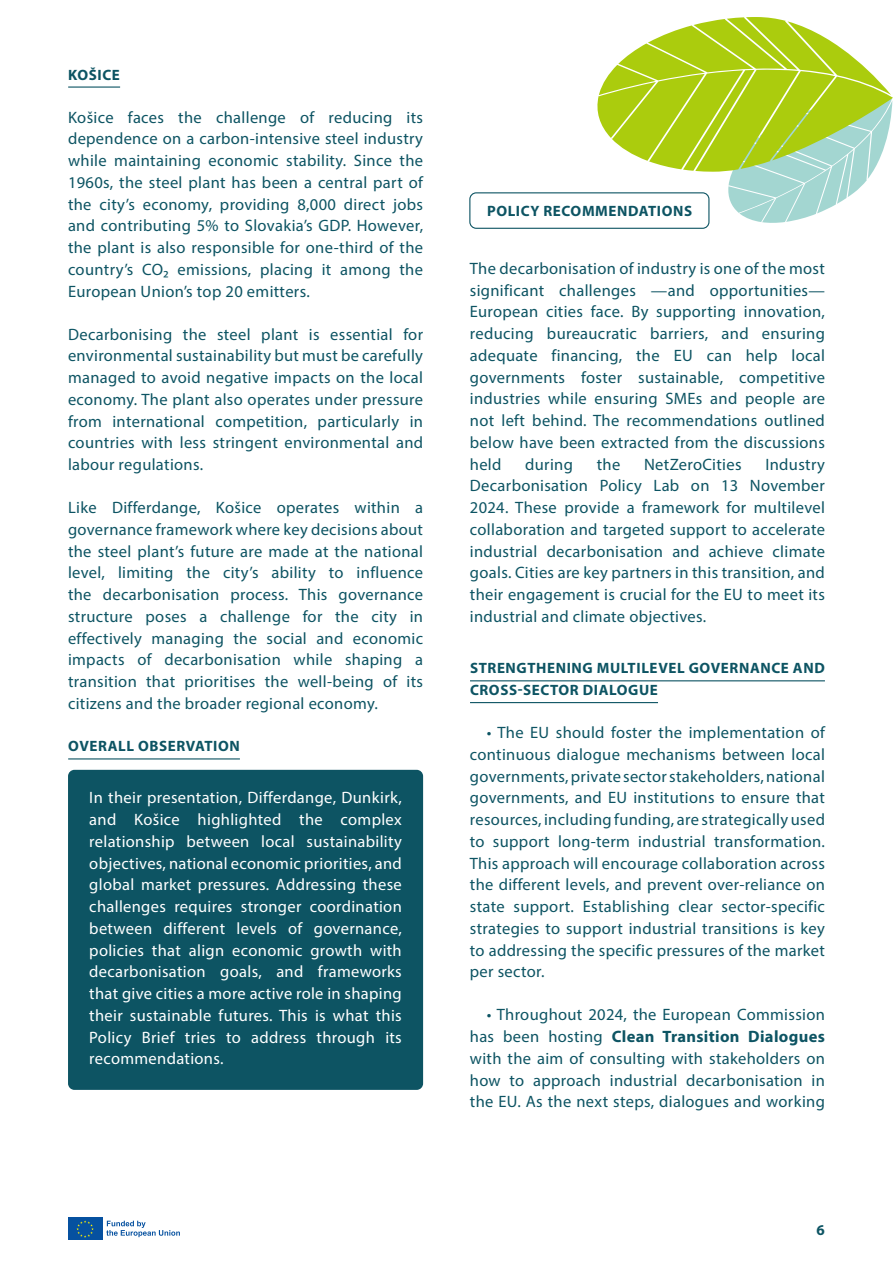
<style>
.page{position:relative;width:893px;height:1263px;background:#fff}
.page>*{position:absolute;margin:0;border:0;box-sizing:border-box;transform-origin:0 0}
.t1{font:16.5px/21.8px "Myriad Pro";letter-spacing:.02em;color:#0d5463;text-align:justify}
.t2{font:16.5px/21.8px "Myriad Pro";letter-spacing:.02em;color:#fff;text-align:justify}
.t3{font:700 15px/21.8px "Myriad Pro";letter-spacing:.04em;color:#0d5463}
.s1{font-weight:700}
</style>
<div class="page">
<div style="left:68px;top:1217px;width:34px;height:23px;background:#0651a0"></div>
<svg style="left:76px;top:1220px;width:18px;height:18px"></svg>
<svg style="left:106px;top:1221px;width:74px;height:16px"></svg>
<hr style="left:68px;top:86px;width:52px;height:2px;background:#0d5463">
<hr style="left:68px;top:758px;width:172px;height:1px;background:#0d5463">
<div style="left:68px;top:770px;width:355px;height:320px;background:#0d5463;border-radius:6px"></div>
<div style="left:469px;top:192px;width:240px;height:37px;border:1px solid #0d5463;border-radius:6px"></div>
<hr style="left:470px;top:680px;width:355px;height:1px;background:#0d5463">
<hr style="left:470px;top:702px;width:188px;height:1px;background:#0d5463">
<svg style="left:595px;top:17px;width:298px;height:206px"></svg>
<p class="t3" style="left:68px;top:63px;width:53px">KOŠICE</p>
<p class="t1" style="left:68px;top:106px;width:357px">Košice faces the challenge of reducing its dependence on a carbon-intensive steel industry while maintaining economic stability. Since the 1960s, the steel plant has been a central part of the city’s economy, providing 8,000 direct jobs and contributing 5% to Slovakia’s GDP. However, the plant is also responsible for one-third of the country’s CO₂ emissions, placing it among the European Union’s top 20 emitters.</p>
<p class="t1" style="left:68px;top:323px;width:357px">Decarbonising the steel plant is essential for environmental sustainability but must be carefully managed to avoid negative impacts on the local economy. The plant also operates under pressure from international competition, particularly in countries with less stringent environmental and labour regulations.</p>
<p class="t1" style="left:68px;top:496px;width:357px">Like Differdange, Košice operates within a governance framework where key decisions about the steel plant’s future are made at the national level, limiting the city’s ability to influence the decarbonisation process. This governance structure poses a challenge for the city in effectively managing the social and economic impacts of decarbonisation while shaping a transition that prioritises the well-being of its citizens and the broader regional economy.</p>
<p class="t3" style="left:68px;top:735px;width:173px">OVERALL OBSERVATION</p>
<p class="t2" style="left:89px;top:787px;width:314px">In their presentation, Differdange, Dunkirk, and Košice highlighted the complex relationship between local sustainability objectives, national economic priorities, and global market pressures. Addressing these challenges requires stronger coordination between different levels of governance, policies that align economic growth with decarbonisation goals, and frameworks that give cities a more active role in shaping their sustainable futures. This is what this Policy Brief tries to address through its recommendations.</p>
<p class="t3" style="left:487px;top:200px;width:207px">POLICY RECOMMENDATIONS</p>
<p class="t1" style="left:470px;top:257px;width:357px">The decarbonisation of industry is one of the most significant challenges —and opportunities— European cities face. By supporting innovation, reducing bureaucratic barriers, and ensuring adequate financing, the EU can help local governments foster sustainable, competitive industries while ensuring SMEs and people are not left behind. The recommendations outlined below have been extracted from the discussions held</p>
<p class="t1" style="left:470px;top:453px;width:357px;text-indent:295px">Industry Decarbonisation Policy Lab on 13 November 2024. These provide a framework for multilevel collaboration and targeted support to accelerate industrial decarbonisation and achieve climate goals. Cities are key partners in this transition, and their engagement is crucial for the EU to meet its industrial and climate objectives.</p>
<p class="t3" style="left:470px;top:657px;width:356px">STRENGTHENING MULTILEVEL GOVERNANCE AND<br>CROSS-SECTOR DIALOGUE</p>
<p class="t1" style="left:470px;top:721px;width:357px;text-indent:17px">• The EU should foster the implementation of continuous dialogue mechanisms between local governments, private sector stakeholders, national governments, and EU institutions to ensure that resources, including funding, are strategically used to support long-term industrial transformation.<br>This approach will encourage collaboration across the different levels, and prevent over-reliance on state support. Establishing clear sector-specific strategies to support industrial transitions is key to addressing the specific pressures of the market per sector.</p>
<p class="t1" style="left:470px;top:1004px;width:357px;text-indent:17px">• Throughout 2024, the European Commission has been hosting <span class="s1">Clean Transition Dialogues </span>with the aim of consulting with stakeholders on how to approach industrial decarbonisation in the EU. As the next steps, dialogues and working</p>
<p class="t1" style="left:525px;top:453px;width:49px">during</p>
<p class="t1" style="left:597px;top:453px;width:25px">the</p>
<p class="t1" style="left:644px;top:453px;width:99px">NetZeroCities</p>
<p class="t3" style="left:817px;top:1218px;width:10px">6</p>
</div>
